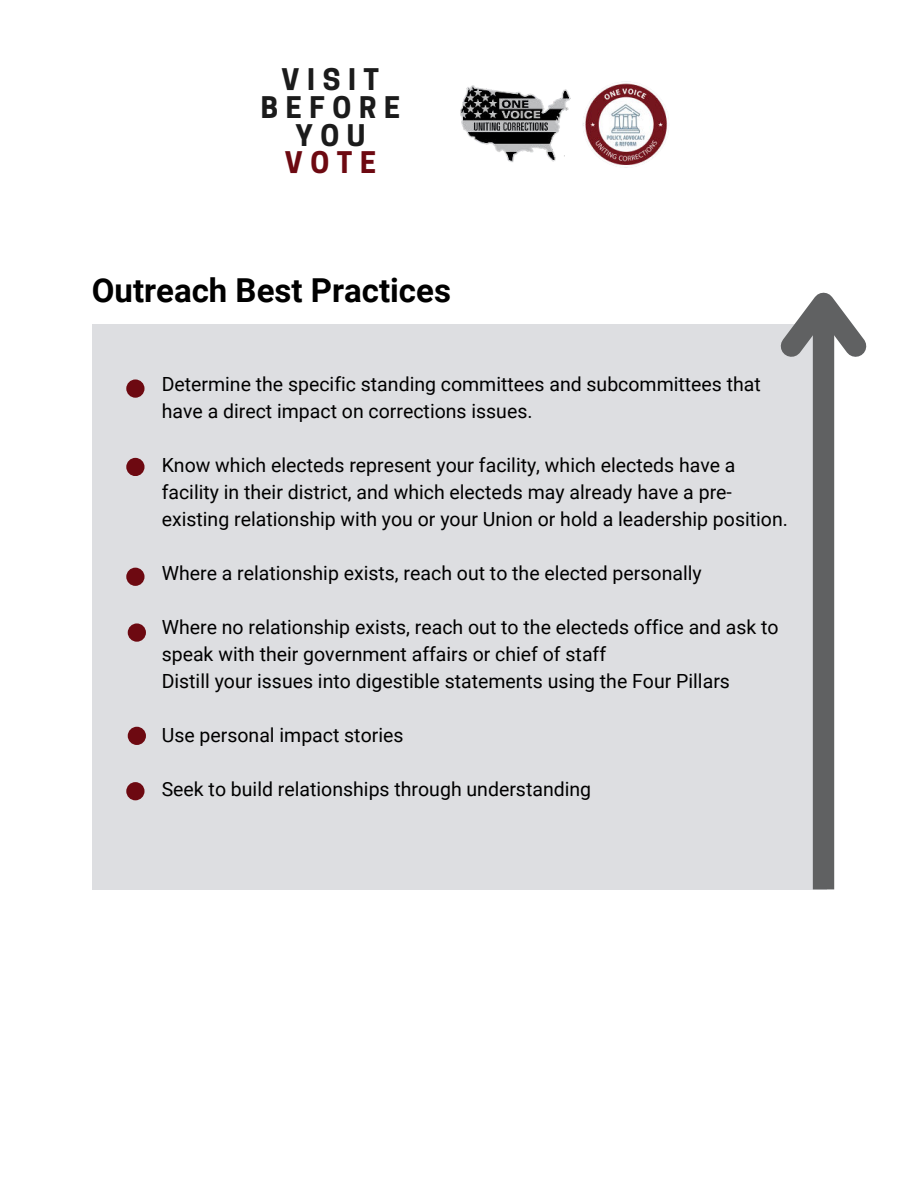
<style>
.page{position:relative;width:918px;height:1188px;background:#fff}
.page>*{position:absolute;margin:0;border:0;box-sizing:border-box;transform-origin:0 0}
.t1{font:700 33px "Roboto";color:#000}
.t2{font:700 28.05px/27.8px "Cooper Hewitt";letter-spacing:.27em;color:#1b1b1b;text-align:center}
.t3{font:700 28.05px "Cooper Hewitt";color:#6d0911}
.t4{font:19.5px/27px "Roboto";color:#000}
</style>
<div class="page">
<img style="left:460px;top:85px;width:111px;height:77px">
<img style="left:583px;top:81px;width:84px;height:87px">
<div style="left:92px;top:324px;width:734px;height:565px;background:#dddee1"></div>
<div style="left:813px;top:303px;width:21px;height:586px;background:#606162"></div>
<svg style="left:780px;top:292px;width:87px;height:84px"></svg>
<div style="left:126px;top:379px;width:19px;height:19px;background:#6d0911;border-radius:50%"></div>
<div style="left:126px;top:458px;width:19px;height:18px;background:#6d0911;border-radius:50%"></div>
<div style="left:126px;top:568px;width:19px;height:18px;background:#6d0911;border-radius:50%"></div>
<div style="left:128px;top:623px;width:18px;height:19px;background:#6d0911;border-radius:50%"></div>
<div style="left:128px;top:727px;width:18px;height:18px;background:#6d0911;border-radius:50%"></div>
<div style="left:126px;top:782px;width:19px;height:18px;background:#6d0911;border-radius:50%"></div>
<h2 class="t2" style="left:261px;top:66px;width:141px">VISIT<br>BEFORE<br>YOU</h2>
<h2 class="t3" style="left:285px;top:146px;width:93px">VOTE</h2>
<h1 class="t1" style="left:92px;top:267px;width:361px">Outreach Best Practices</h1>
<p class="t4" style="left:162px;top:370px;width:601px">Determine the specific standing committees and subcommittees that have a direct impact on corrections issues.</p>
<p class="t4" style="left:162px;top:451px;width:628px">Know which electeds represent your facility, which electeds have a facility in their district, and which electeds may already have a pre&shy;existing relationship with you or your Union or hold a leadership position.</p>
<p class="t4" style="left:162px;top:559px;width:542px">Where a relationship exists, reach out to the elected personally</p>
<p class="t4" style="left:162px;top:613px;width:619px">Where no relationship exists, reach out to the electeds office and ask to speak with their government affairs or chief of staff<br>Distill your issues into digestible statements using the Four Pillars</p>
<p class="t4" style="left:162px;top:721px;width:243px">Use personal impact stories</p>
<p class="t4" style="left:162px;top:775px;width:431px">Seek to build relationships through understanding</p>
</div>
